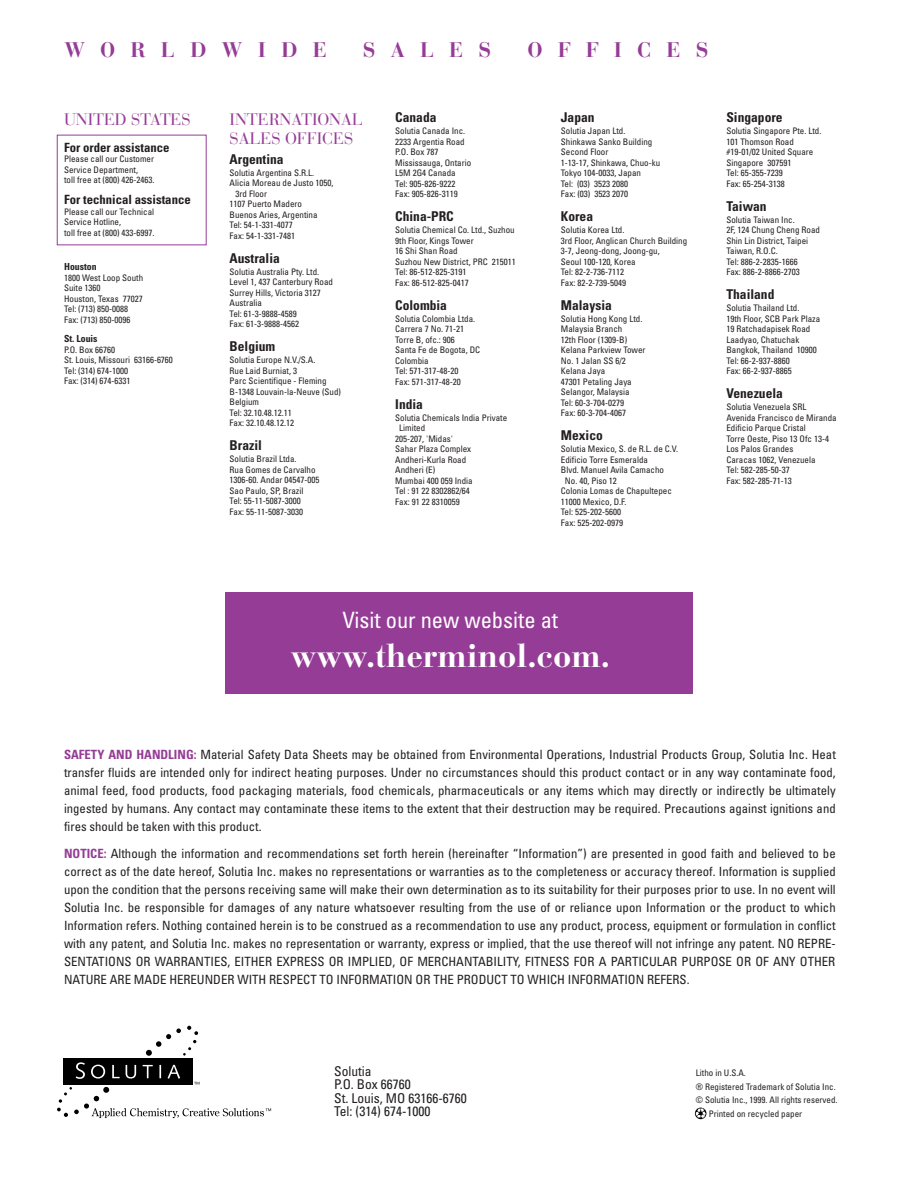
<style>
.page{position:relative;width:918px;height:1188px;background:#fff}
.page>*{position:absolute;margin:0;border:0;box-sizing:border-box;transform-origin:0 0}
.t1{font:700 33px "Bauer Bodoni";color:#fff}
.t2{font:condensed 22.5px "Univers";color:#fff}
.t3{font:700 21px "Bauer Bodoni";letter-spacing:.725em;color:#953c96}
.t4{font:16.5px/19.5px "Bauer Bodoni";letter-spacing:-.005em;color:#953c96}
.t5{font:700 condensed 13.5px "Univers";color:#231f20}
.t6{font:condensed 13.5px/13.5px "Univers";color:#231f20}
.t7{font:condensed 12.75px/18px "Univers";color:#231f20;text-align:justify}
.t8{font:700 condensed 12.75px "Univers";color:#231f20}
.t9{font:700 condensed 9.75px "Univers";color:#231f20}
.t10{font:condensed 9px/10.5px "Univers";color:#231f20}
.s1{font-weight:700;color:#953c96}
</style>
<div class="page">
<svg style="left:146px;top:1026px;width:52px;height:30px"></svg>
<div style="left:63px;top:1058px;width:129px;height:27px;background:#000"></div>
<svg style="left:57px;top:1062px;width:214px;height:56px"></svg>
<svg style="left:694px;top:1107px;width:13px;height:13px"></svg>
<svg style="left:695px;top:1108px;width:11px;height:11px"></svg>
<div style="left:225px;top:592px;width:467px;height:102px;background:#953c96"></div>
<h3 class="t3" style="left:64px;top:42px;width:264px">WORLDWIDE</h3>
<h3 class="t3" style="left:363px;top:42px;width:130px">SALES</h3>
<h3 class="t3" style="left:528px;top:42px;width:182px">OFFICES</h3>
<h3 class="t4" style="left:64px;top:111px;width:128px">UNITED STATES</h3>
<h3 class="t8" style="left:64px;top:142px;width:107px">For order assistance</h3>
<p class="t10" style="left:64px;top:154px;width:92px">Please call our Customer<br>Service Department,<br>toll free at (800) 426-2463.</p>
<h3 class="t8" style="left:64px;top:195px;width:128px">For technical assistance</h3>
<p class="t10" style="left:64px;top:207px;width:92px">Please call our Technical<br>Service Hotline,<br>toll free at (800) 433-6997.</p>
<p class="t9" style="left:64px;top:263px;width:34px">Houston</p>
<p class="t10" style="left:64px;top:273px;width:81px">1800 West Loop South<br>Suite 1360<br>Houston, Texas 77027<br>Tel: (713) 850-0088<br>Fax: (713) 850-0096</p>
<p class="t9" style="left:64px;top:335px;width:35px">St. Louis</p>
<p class="t10" style="left:64px;top:345px;width:110px">P.O. Box 66760<br>St. Louis, Missouri 63166-6760<br>Tel: (314) 674-1000<br>Fax: (314) 674-6331</p>
<h3 class="t4" style="left:230px;top:111px;width:135px">INTERNATIONAL<br>SALES OFFICES</h3>
<h3 class="t5" style="left:230px;top:154px;width:55px">Argentina</h3>
<p class="t10" style="left:230px;top:168px;width:86px">Solutia Argentina S.R.L.</p>
<p class="t10" style="left:230px;top:178px;width:105px">Alicia Moreau de Justo 1050,</p>
<p class="t10" style="left:236px;top:189px;width:33px">3rd Floor</p>
<p class="t10" style="left:230px;top:199px;width:74px">1107 Puerto Madero</p>
<p class="t10" style="left:230px;top:210px;width:89px">Buenos Aries, Argentina</p>
<p class="t10" style="left:230px;top:220px;width:65px">Tel: 54-1-331-4077</p>
<p class="t10" style="left:230px;top:231px;width:67px">Fax: 54-1-331-7481</p>
<h3 class="t5" style="left:230px;top:253px;width:52px">Australia</h3>
<p class="t10" style="left:230px;top:267px;width:105px">Solutia Australia Pty. Ltd.<br>Level 1, 437 Canterbury Road<br>Surrey Hills, Victoria 3127<br>Australia<br>Tel: 61-3-9888-4589<br>Fax: 61-3-9888-4562</p>
<h3 class="t5" style="left:230px;top:341px;width:47px">Belgium</h3>
<p class="t10" style="left:230px;top:355px;width:113px">Solutia Europe N.V./S.A.<br>Rue Laid Burniat, 3<br>Parc Scientifique - Fleming<br>B-1348 Louvain-la-Neuve (Sud)<br>Belgium<br>Tel: 32.10.48.12.11<br>Fax: 32.10.48.12.12</p>
<h3 class="t5" style="left:230px;top:440px;width:34px">Brazil</h3>
<p class="t10" style="left:230px;top:454px;width:91px">Solutia Brazil Ltda.<br>Rua Gomes de Carvalho<br>1306-60. Andar 04547-005<br>Sao Paulo, SP, Brazil<br>Tel: 55-11-5087-3000<br>Fax: 55-11-5087-3030</p>
<h3 class="t5" style="left:395px;top:112px;width:43px">Canada</h3>
<p class="t10" style="left:395px;top:127px;width:77px">Solutia Canada Inc.<br>2233 Argentia Road<br>P.O. Box 787<br>Mississauga, Ontario<br>L5M 2G4 Canada<br>Tel: 905-826-9222<br>Fax: 905-826-3119</p>
<h3 class="t5" style="left:395px;top:211px;width:60px">China-PRC</h3>
<p class="t10" style="left:395px;top:226px;width:122px">Solutia Chemical Co. Ltd., Suzhou<br>9th Floor, Kings Tower<br>16 Shi Shan Road<br>Suzhou New District, PRC 215011<br>Tel: 86-512-825-3191<br>Fax: 86-512-825-0417</p>
<h3 class="t5" style="left:395px;top:300px;width:53px">Colombia</h3>
<p class="t10" style="left:395px;top:314px;width:86px">Solutia Colombia Ltda.<br>Carrera 7 No. 71-21<br>Torre B, ofc.: 906<br>Santa Fe de Bogota, DC<br>Colombia<br>Tel: 571-317-48-20<br>Fax: 571-317-48-20</p>
<h3 class="t5" style="left:395px;top:399px;width:29px">India</h3>
<p class="t10" style="left:395px;top:413px;width:113px">Solutia Chemicals India Private</p>
<p class="t10" style="left:399px;top:424px;width:27px">Limited</p>
<p class="t10" style="left:395px;top:434px;width:59px">205-207, 'Midas'</p>
<p class="t10" style="left:395px;top:445px;width:77px">Sahar Plaza Complex</p>
<p class="t10" style="left:395px;top:455px;width:72px">Andheri-Kurla Road</p>
<p class="t10" style="left:395px;top:466px;width:41px">Andheri (E)</p>
<p class="t10" style="left:395px;top:476px;width:79px">Mumbai 400 059 India</p>
<p class="t10" style="left:395px;top:487px;width:76px">Tel : 91 22 8302862/64</p>
<p class="t10" style="left:395px;top:497px;width:66px">Fax: 91 22 8310059</p>
<h3 class="t5" style="left:561px;top:112px;width:35px">Japan</h3>
<p class="t10" style="left:561px;top:127px;width:101px">Solutia Japan Ltd.<br>Shinkawa Sanko Building<br>Second Floor<br>1-13-17, Shinkawa, Chuo-ku<br>Tokyo 104-0033, Japan<br>Tel: (03) 3523 2080<br>Fax: (03) 3523 2070</p>
<h3 class="t5" style="left:561px;top:211px;width:34px">Korea</h3>
<p class="t10" style="left:561px;top:226px;width:128px">Solutia Korea Ltd.<br>3rd Floor, Anglican Church Building<br>3-7, Jeong-dong, Joong-gu,<br>Seoul 100-120, Korea<br>Tel: 82-2-736-7112<br>Fax: 82-2-739-5049</p>
<h3 class="t5" style="left:561px;top:300px;width:52px">Malaysia</h3>
<p class="t10" style="left:561px;top:314px;width:86px">Solutia Hong Kong Ltd.<br>Malaysia Branch<br>12th Floor (1309-B)<br>Kelana Parkview Tower<br>No. 1 Jalan SS 6/2<br>Kelana Jaya<br>47301 Petaling Jaya<br>Selangor, Malaysia<br>Tel: 60-3-704-0279<br>Fax: 60-3-704-4067</p>
<h3 class="t5" style="left:561px;top:430px;width:43px">Mexico</h3>
<p class="t10" style="left:561px;top:445px;width:119px">Solutia Mexico, S. de R.L. de C.V.</p>
<p class="t10" style="left:561px;top:455px;width:89px">Edificio Torre Esmeralda</p>
<p class="t10" style="left:561px;top:466px;width:105px">Blvd. Manuel Avila Camacho</p>
<p class="t10" style="left:565px;top:476px;width:53px">No. 40, Piso 12</p>
<p class="t10" style="left:561px;top:487px;width:112px">Colonia Lomas de Chapultepec</p>
<p class="t10" style="left:561px;top:497px;width:67px">11000 Mexico, D.F.</p>
<p class="t10" style="left:561px;top:508px;width:62px">Tel: 525-202-5600</p>
<p class="t10" style="left:561px;top:518px;width:64px">Fax: 525-202-0979</p>
<h3 class="t5" style="left:726px;top:112px;width:58px">Singapore</h3>
<p class="t10" style="left:726px;top:127px;width:96px">Solutia Singapore Pte. Ltd.<br>101 Thomson Road #19-01/02 United Square<br>Singapore 307591<br>Tel: 65-355-7239<br>Fax: 65-254-3138</p>
<h3 class="t5" style="left:726px;top:201px;width:42px">Taiwan</h3>
<p class="t10" style="left:726px;top:215px;width:95px">Solutia Taiwan Inc.<br>2F, 124 Chung Cheng Road<br>Shin Lin District, Taipei<br>Taiwan, R.O.C.<br>Tel: 886-2-2835-1666<br>Fax: 886-2-8866-2703</p>
<h3 class="t5" style="left:726px;top:289px;width:50px">Thailand</h3>
<p class="t10" style="left:726px;top:304px;width:95px">Solutia Thailand Ltd.<br>19th Floor, SCB Park Plaza<br>19 Ratchadapisek Road<br>Laadyao, Chatuchak<br>Bangkok, Thailand 10900<br>Tel: 66-2-937-8860<br>Fax: 66-2-937-8865</p>
<h3 class="t5" style="left:726px;top:388px;width:58px">Venezuela</h3>
<p class="t10" style="left:726px;top:403px;width:112px">Solutia Venezuela SRL<br>Avenida Francisco de Miranda<br>Edificio Parque Cristal<br>Torre Oeste, Piso 13 Ofc 13-4<br>Los Palos Grandes<br>Caracas 1062, Venezuela<br>Tel: 582-285-50-37<br>Fax: 582-285-71-13</p>
<h2 class="t2" style="left:342px;top:611px;width:217px">Visit our new website at</h2>
<h1 class="t1" style="left:291px;top:642px;width:321px">www.therminol.com.</h1>
<p class="t7" style="left:64px;top:747px;width:773px"><span class="s1">SAFETY AND HANDLING:</span> Material Safety Data Sheets may be obtained from Environmental Operations, Industrial Products Group, Solutia Inc. Heat transfer fluids are intended only for indirect heating purposes. Under no circumstances should this product contact or in any way contaminate food, animal feed, food products, food packaging materials, food chemicals, pharmaceuticals or any items which may directly or indirectly be ultimately ingested by humans. Any contact may contaminate these items to the extent that their destruction may be required. Precautions against ignitions and fires should be taken with this product.</p>
<p class="t7" style="left:64px;top:846px;width:773px"><span class="s1">NOTICE:</span> Although the information and recommendations set forth herein (hereinafter “Information”) are presented in good faith and believed to be correct as of the date hereof, Solutia Inc. makes no representations or warranties as to the completeness or accuracy thereof. Information is supplied upon the condition that the persons receiving same will make their own determination as to its suitability for their purposes prior to use. In no event will Solutia Inc. be responsible for damages of any nature whatsoever resulting from the use of or reliance upon Information or the product to which Information refers. Nothing contained herein is to be construed as a recommendation to use any product, process, equipment or formulation in conflict with any patent, and Solutia Inc. makes no representation or warranty, express or implied, that the use thereof will not infringe any patent. NO REPRE-SENTATIONS OR WARRANTIES, EITHER EXPRESS OR IMPLIED, OF MERCHANTABILITY, FITNESS FOR A PARTICULAR PURPOSE OR OF ANY OTHER NATURE ARE MADE HEREUNDER WITH RESPECT TO INFORMATION OR THE PRODUCT TO WHICH INFORMATION REFERS.</p>
<h3 class="t6" style="left:334px;top:1066px;width:134px">Solutia<br>P.O. Box 66760<br>St. Louis, MO 63166-6760<br>Tel: (314) 674-1000</h3>
<p class="t10" style="left:696px;top:1069px;width:51px">Litho in U.S.A.</p>
<p class="t10" style="left:696px;top:1082px;width:141px">® Registered Trademark of Solutia Inc.</p>
<p class="t10" style="left:696px;top:1096px;width:143px">© Solutia Inc., 1999. All rights reserved.</p>
<p class="t10" style="left:709px;top:1109px;width:95px">Printed on recycled paper</p>
</div>
